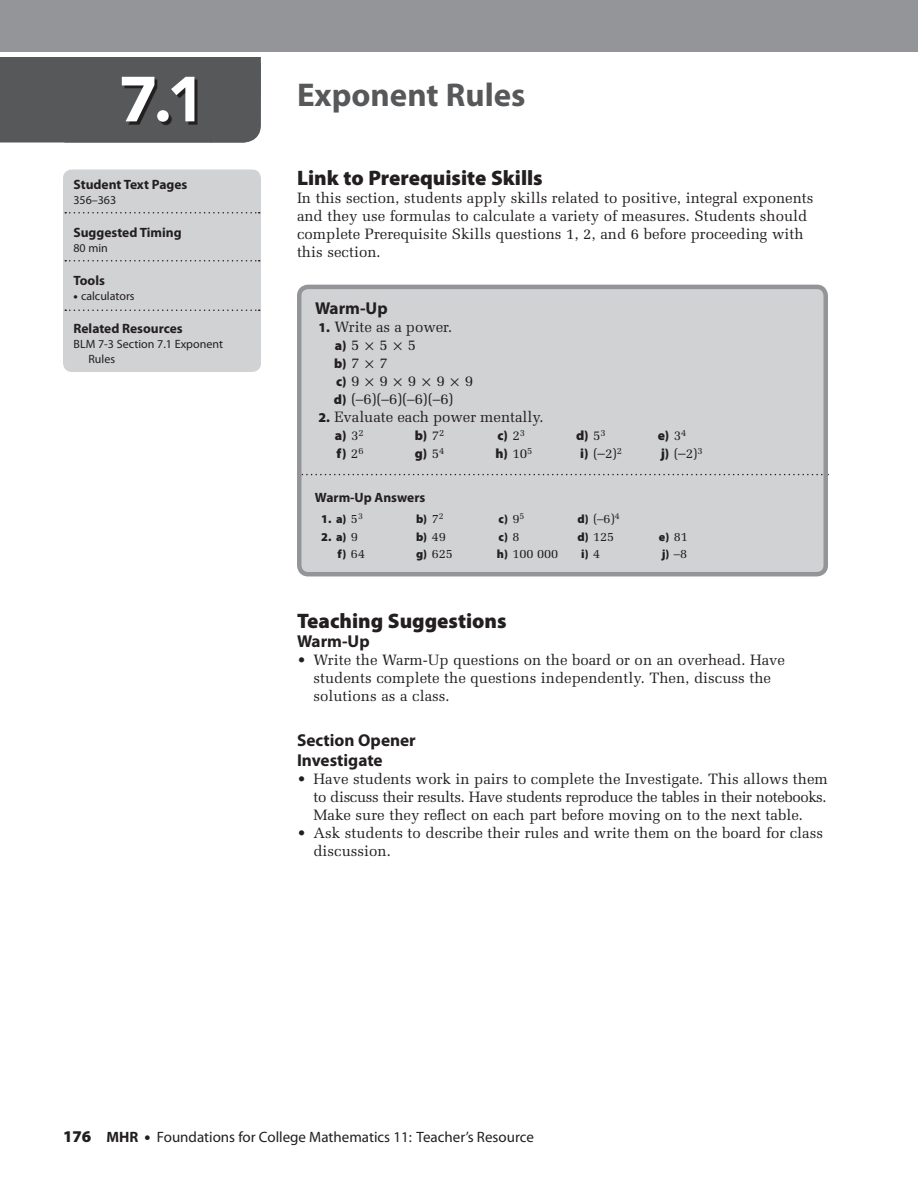
<style>
.page{position:relative;width:918px;height:1188px;background:#fff}
.page>*{position:absolute;margin:0;border:0;box-sizing:border-box;transform-origin:0 0}
.t1{font:900 63px "Avenir";color:#fff}
.t2{font:700 33px "Myriad Pro";color:#57585a}
.t3{font:900 21px "Myriad Pro";color:#231f20}
.t4{font:700 17.25px/19.5px "Myriad Pro";color:#231f20}
.t5{font:15px/18px "Melior";color:#231f20}
.t6{font:15px "Myriad";color:#231f20}
.t7{font:700 13.5px "Myriad Pro";color:#231f20}
.t8{font:900 13.5px "Myriad Pro";color:#231f20}
.t9{font:13.5px "Melior";color:#231f20}
.t10{font:12.75px "Melior";letter-spacing:-.005em;color:#231f20}
.t11{font:12px/15px "Myriad Pro";color:#231f20}
.t12{font:900 12px "Myriad Pro";color:#231f20}
.s1{font-weight:900}
.s2{font-family:"Myriad Pro";font-weight:900;font-size:13.5px}
.s3{font-family:"Uni Math"}
.s4{font-family:"Melior";font-weight:400;font-size:15px}
.s5{font-family:"Uni Math";font-weight:400;font-size:15px}
.s6{font-family:"Melior";font-weight:400}
.s7{font-family:"Myriad Pro";font-weight:900}
.s8{font-family:"Uni Math";font-size:15px}
.s9{font-family:"Melior";font-weight:400;font-size:12.75px}
.s10{font-family:"Myriad Pro";font-weight:900;font-size:12px}
.s11{font-family:"Uni Math";font-weight:400;font-size:12.75px}
.s12{font-family:"Myriad Pro";font-weight:900;font-size:16.5px}
.s13{font-weight:700}
</style>
<div class="page">
<div style="left:63px;top:170px;width:198px;height:202px;background:#d1d2d4;border-radius:9px"></div>
<svg style="left:65px;top:212px;width:195px;height:2px"></svg>
<svg style="left:65px;top:260px;width:195px;height:2px"></svg>
<svg style="left:65px;top:310px;width:195px;height:1px"></svg>
<div style="left:299px;top:287px;width:527px;height:287px;background:#d1d2d4;border-radius:9px"></div>
<svg style="left:302px;top:474px;width:521px;height:1px"></svg>
<div style="left:297px;top:285px;width:531px;height:291px;border:4px solid #939598;border-radius:9px"></div>
<div style="left:0;top:0;width:918px;height:52px;background:#939598"></div>
<svg style="left:0;top:57px;width:261px;height:86px;background:#545557"></svg>
<h1 class="t1" style="left:119px;top:61px;width:87px">7.1</h1>
<p class="t7" style="left:74px;top:175px;width:115px">Student Text Pages</p>
<p class="t11" style="left:74px;top:192px;width:44px">356–363</p>
<p class="t7" style="left:74px;top:223px;width:110px">Suggested Timing</p>
<p class="t11" style="left:74px;top:240px;width:36px">80 min</p>
<p class="t7" style="left:74px;top:271px;width:33px">Tools</p>
<p class="t11" style="left:74px;top:288px;width:63px"><span class="s1">•</span> calculators</p>
<p class="t7" style="left:74px;top:319px;width:111px">Related Resources</p>
<p class="t11" style="left:88px;top:336px;width:136px;text-indent:-15px">BLM 7-3 Section 7.1 Exponent<br>Rules</p>
<h2 class="t2" style="left:297px;top:73px;width:230px">Exponent Rules</h2>
<h3 class="t3" style="left:297px;top:164px;width:247px">Link to Prerequisite Skills</h3>
<p class="t5" style="left:297px;top:189px;width:518px">In this section, students apply skills related to positive, integral exponents and they use formulas to calculate a variety of measures. Students should complete Prerequisite Skills questions 1, 2, and 6 before proceeding with this section.</p>
<p class="t4" style="left:315px;top:298px;width:74px">Warm-Up</p>
<p class="t5" style="left:335px;top:318px;width:119px;text-indent:-16px"><span class="s2">1.</span> Write as a power. <span class="s2">a)</span> 5 <span class="s3">×</span> 5 <span class="s3">×</span> 5</p>
<p class="t8" style="left:334px;top:354px;width:55px">b) <span class="s4">7</span> <span class="s5">×</span> <span class="s4">7</span></p>
<p class="t5" style="left:334px;top:372px;width:141px"><span class="s2">c)</span> 9 <span class="s3">×</span> 9 <span class="s3">×</span> 9 <span class="s3">×</span> 9 <span class="s3">×</span> 9 <span class="s2">d)</span> (<span class="s3">–</span>6)(<span class="s3">–</span>6)(<span class="s3">–</span>6)(<span class="s3">–</span>6)</p>
<p class="t5" style="left:319px;top:408px;width:227px"><span class="s2">2.</span> Evaluate each power mentally.</p>
<p class="t8" style="left:335px;top:426px;width:30px">a) <span class="s6">3</span><sup>2</sup></p>
<p class="t8" style="left:415px;top:426px;width:31px">b) <span class="s6">7</span><sup>2</sup></p>
<p class="t8" style="left:497px;top:426px;width:29px">c) <span class="s6">2</span><sup>3</sup></p>
<p class="t8" style="left:576px;top:426px;width:31px">d) <span class="s6">5</span><sup>3</sup></p>
<p class="t8" style="left:658px;top:426px;width:30px">e) <span class="s6">3</span><sup>4</sup></p>
<p class="t8" style="left:336px;top:444px;width:29px">f) <span class="s6">2</span><sup>6</sup></p>
<p class="t8" style="left:415px;top:444px;width:31px">g) <span class="s6">5</span><sup>4</sup></p>
<p class="t8" style="left:495px;top:444px;width:39px">h) <span class="s6">10</span><sup>5</sup></p>
<p class="t9" style="left:580px;top:445px;width:43px"><span class="s7">i)</span> (<span class="s8">–</span>2)<sup>2</sup></p>
<p class="t9" style="left:661px;top:445px;width:44px"><span class="s7">j)</span> (<span class="s8">–</span>2)<sup>3</sup></p>
<p class="t7" style="left:315px;top:488px;width:112px">Warm-Up Answers</p>
<p class="t12" style="left:321px;top:511px;width:43px">1. a) <span class="s9">5</span><sup>3</sup></p>
<p class="t12" style="left:416px;top:511px;width:29px">b) <span class="s9">7</span><sup>2</sup></p>
<p class="t12" style="left:499px;top:511px;width:27px">c) <span class="s9">9</span><sup>5</sup></p>
<p class="t10" style="left:577px;top:511px;width:44px"><span class="s10">d)</span> (<span class="s3">–</span>6)<sup>4</sup></p>
<p class="t12" style="left:321px;top:529px;width:38px">2. a) <span class="s9">9</span></p>
<p class="t12" style="left:416px;top:529px;width:31px">b) <span class="s9">49</span></p>
<p class="t12" style="left:499px;top:529px;width:22px">c) <span class="s9">8</span></p>
<p class="t10" style="left:577px;top:528px;width:38px"><span class="s10">d)</span> 125</p>
<p class="t12" style="left:659px;top:529px;width:30px">e) <span class="s9">81</span></p>
<p class="t12" style="left:338px;top:546px;width:29px">f) <span class="s9">64</span></p>
<p class="t10" style="left:416px;top:546px;width:38px"><span class="s10">g)</span> 625</p>
<p class="t10" style="left:497px;top:546px;width:63px"><span class="s10">h)</span> 100 000</p>
<p class="t12" style="left:581px;top:546px;width:20px">i) <span class="s9">4</span></p>
<p class="t12" style="left:662px;top:546px;width:27px">j) <span class="s11">–</span><span class="s9">8</span></p>
<h3 class="t3" style="left:297px;top:607px;width:211px">Teaching Suggestions</h3>
<p class="t4" style="left:297px;top:631px;width:74px">Warm-Up</p>
<p class="t5" style="left:314px;top:651px;width:473px;text-indent:-16px">• Write the Warm-Up questions on the board or on an overhead. Have students complete the questions independently. Then, discuss the solutions as a class.</p>
<p class="t4" style="left:297px;top:730px;width:120px">Section Opener<br>Investigate</p>
<p class="t5" style="left:314px;top:769px;width:516px;text-align:justify;text-indent:-16px">• Have students work in pairs to complete the Investigate. This allows them to discuss their results. Have students reproduce the tables in their notebooks.<br>Make sure they reflect on each part before moving on to the next table.</p>
<p class="t5" style="left:314px;top:823px;width:511px;text-indent:-16px">• Ask students to describe their rules and write them on the board for class discussion.</p>
<p class="t6" style="left:63px;top:1129px;width:472px"><span class="s12">176</span> <span class="s13">MHR</span> <span class="s12">•</span> Foundations for College Mathematics 11: Teacher’s Resource</p>
</div>
